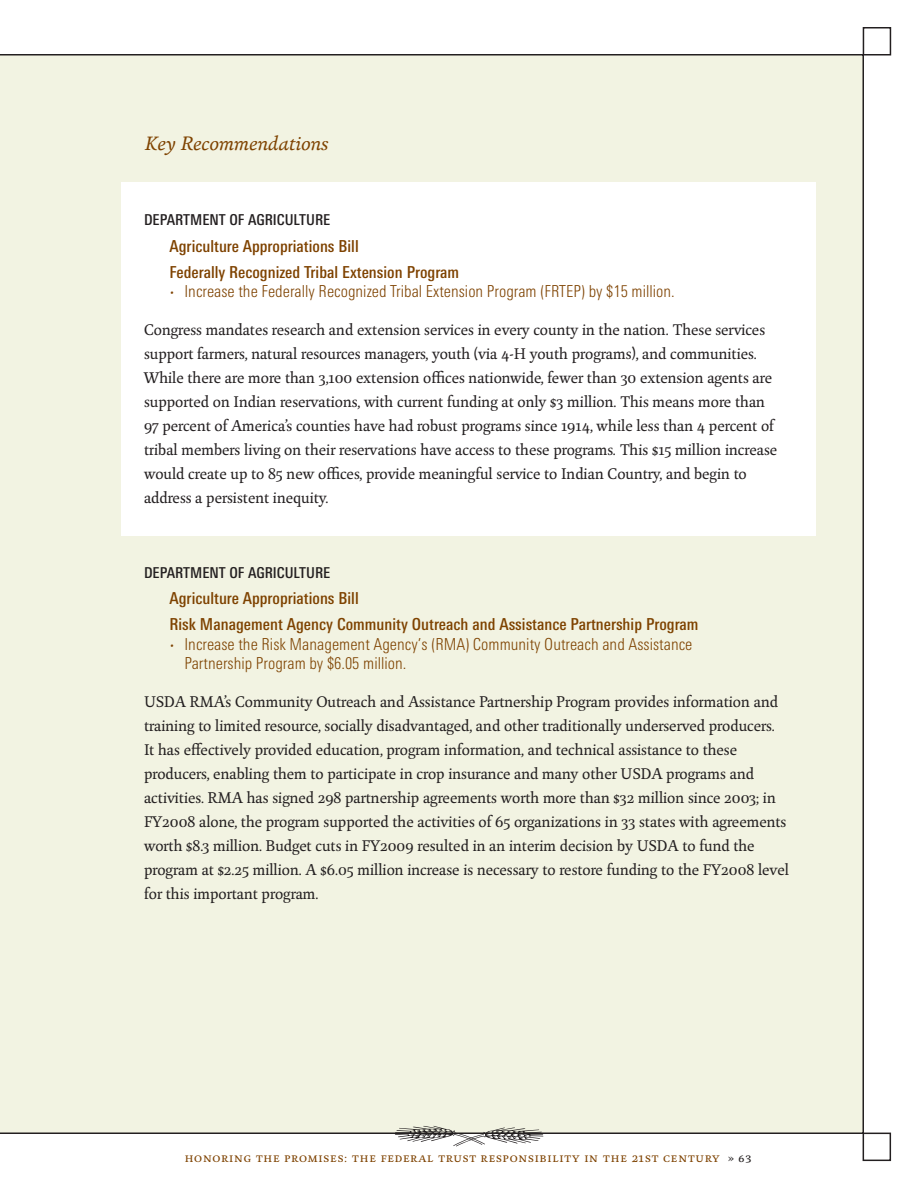
<style>
.page{position:relative;width:918px;height:1188px;background:#fff}
.page>*{position:absolute;margin:0;border:0;box-sizing:border-box;transform-origin:0 0}
.t1{font:italic 21px "Huronia Std";color:#7e4200}
.t2{font:16.5px/24px "Huronia Std";color:#231f20}
.t3{font:300 condensed 16.5px/19.5px "LT Univers";color:#7e4200}
.t4{font:500 condensed 16.5px "LT Univers";color:#7e4200}
.t5{font:500 condensed 15px "LT Univers";letter-spacing:-.005em;color:#231f20}
.t6{font:13.5px "Huronia Std";letter-spacing:.06em;color:#7e4200}
.s1{font-family:"Huronia Std";font-weight:400;font-stretch:normal}
.s2{color:#231f20}
</style>
<div class="page">
<div style="left:0;top:54px;width:864px;height:1080px;background:#f2f3e2"></div>
<div style="left:863px;top:1133px;width:28px;height:28px;border:2px solid #231f20"></div>
<div style="left:863px;top:27px;width:28px;height:29px;border:2px solid #231f20"></div>
<div style="left:122px;top:182px;width:694px;height:354px;background:#fff"></div>
<svg style="left:395px;top:1125px;width:148px;height:9px"></svg>
<p class="t1" style="left:144px;top:128px;width:186px">Key Recommendations</p>
<p class="t5" style="left:144px;top:211px;width:25px">Departm</p>
<p class="t5" style="left:202px;top:211px;width:63px">ent of Agricu</p>
<p class="t5" style="left:294px;top:211px;width:38px">ltur e</p>
<p class="t4" style="left:170px;top:236px;width:191px">Agriculture Appropriations Bill</p>
<p class="t4" style="left:169px;top:262px;width:291px">Federally Recognized Tribal Extension Program</p>
<p class="t3" style="left:170px;top:282px;width:383px"><span class="s1">•</span> I ncrease the Federally Recognized Tribal Extension Program (FRTEP</p>
<p class="t3" style="left:581px;top:282px;width:95px">) by $15 million.</p>
<p class="t2" style="left:144px;top:317px;width:635px">Congress mandates research and extension services in every county in the nation. These services support farmers, natural resources managers, youth (via 4-H youth programs), and communities.<br>While there are more than 3,100 extension offices nationwide, fewer than 30 extension agents are supported on Indian reservations, with current funding at only $3 million. This means more than 97 percent of America’s counties have had robust programs since 1914, while less than 4 percent of tribal members living on their reservations have access to these programs. This $15 million increase would create up to 85 new offices, provide meaningful service to Indian Country, and begin to address a persistent inequity.</p>
<p class="t5" style="left:144px;top:564px;width:25px">Departm</p>
<p class="t5" style="left:202px;top:564px;width:63px">ent of Agricu</p>
<p class="t5" style="left:294px;top:564px;width:38px">ltur e</p>
<p class="t4" style="left:170px;top:589px;width:191px">Agriculture Appropriations Bill</p>
<p class="t4" style="left:169px;top:615px;width:531px">Risk Management Agency Community Outreach and Assistance Partnership Program</p>
<p class="t3" style="left:184px;top:634px;width:509px;text-indent:-15px"><span class="s1">•</span> I ncrease the Risk Management Agency’s (RMA) Community Outreach and Assistance<br>Partnership Program by $6.05 million.</p>
<p class="t2" style="left:144px;top:689px;width:636px">USDA RMA’s Community Outreach and Assistance Partnership Program provides information and training to limited resource, socially disadvantaged, and other traditionally underserved producers.<br>It has effectively provided education, program information, and technical assistance to these producers, enabling them to participate in crop insurance and many other USDA</p>
<p class="t2" style="left:144px;top:761px;width:646px;text-indent:522px">programs and activities. RMA has signed 298 partnership agreements worth more than $32 million since 2003; in FY2008 alone, the program supported the activities of 65 organizations in 33 states with agreements worth $8.3 million. Budget cuts in FY2009 resulted in an interim decision by USDA to fund the program at $2.25 million. A $6.05 million increase is necessary to restore funding to the FY2008 level for this important program.</p>
<p class="t6" style="left:185px;top:1148px;width:568px">honoring the promises: the federal trust responsibility in the 21st century <span class="s2">» 63</span></p>
</div>
